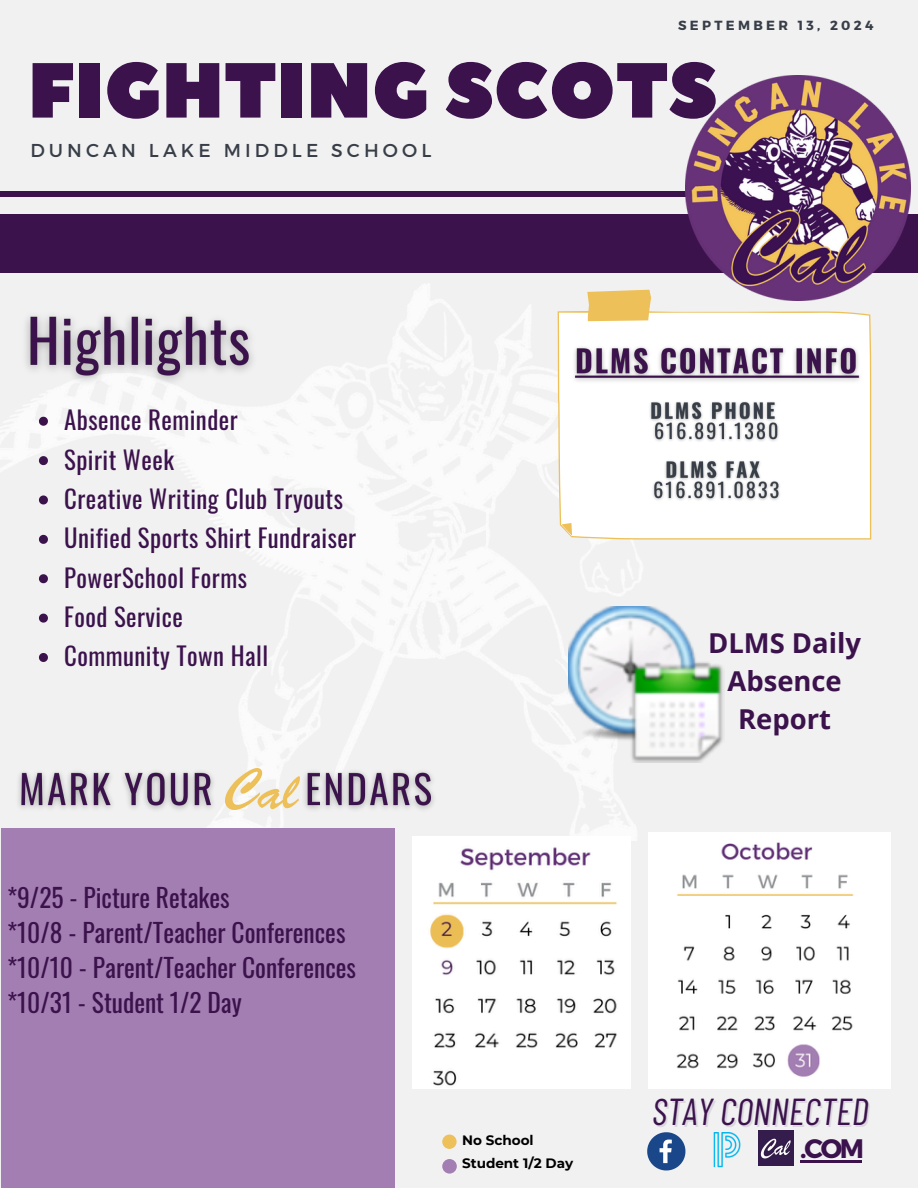
<style>
.page{position:relative;width:918px;height:1188px;background:#f1f1f1}
.page>*{position:absolute;margin:0;border:0;box-sizing:border-box;transform-origin:0 0}
.t1{font:77.85px "Peace Sans";color:#3b124c}
.t2{font:italic 37.5px "Barlow Condensed";color:#3b124c}
.t3{font:700 27.45px/38.2px "Open Sans";color:#3b124c;text-align:center}
.t4{font:700 26.7px "Montserrat";color:#3b124c}
.t5{font:25.5px "Oswald";color:#3b124c}
.t6{font:24.75px "Oswald";letter-spacing:.02em;color:#3b124c}
.t7{font:18.6px "Montserrat";letter-spacing:.22em;color:#383e48}
.t8{font:700 13.65px "Montserrat";color:#000}
.t9{font:700 13.5px "Montserrat";color:#000}
.t10{font:700 13.2px "Montserrat";letter-spacing:.25em;color:#383e48}
</style>
<div class="page">
<svg style="left:647px;top:1132px;width:38px;height:38px"></svg>
<img style="left:713px;top:1132px;width:28px;height:36px">
<img style="left:759px;top:1131px;width:35px;height:34px">
<hr style="left:800px;top:1161px;width:62px;height:2px;background:#3b124c">
<div style="left:558px;top:311px;width:313px;height:229px;background:#fff"></div>
<svg style="left:587px;top:290px;width:64px;height:31px;background:#edc363"></svg>
<div style="left:0;top:191px;width:752px;height:6px;background:#3b124c"></div>
<div style="left:0;top:214px;width:918px;height:59px;background:#3b124c"></div>
<img style="left:569px;top:606px;width:154px;height:157px">
<img style="left:685px;top:75px;width:225px;height:225px">
<svg style="left:39px;top:417px;width:9px;height:9px"></svg>
<svg style="left:39px;top:456px;width:9px;height:9px"></svg>
<svg style="left:39px;top:495px;width:9px;height:9px"></svg>
<svg style="left:39px;top:535px;width:9px;height:9px"></svg>
<svg style="left:39px;top:574px;width:9px;height:9px"></svg>
<svg style="left:39px;top:614px;width:9px;height:9px"></svg>
<svg style="left:39px;top:653px;width:9px;height:9px"></svg>
<img style="left:18px;top:768px;width:416px;height:42px">
<div style="left:442px;top:1135px;width:15px;height:14px;background:#edc059;border-radius:50%"></div>
<img style="left:412px;top:836px;width:219px;height:252px">
<div style="left:1px;top:828px;width:394px;height:360px;background:#a37eb2"></div>
<img style="left:225px;top:769px;width:75px;height:40px">
<div style="left:442px;top:1159px;width:15px;height:15px;background:#a37eb2;border-radius:50%"></div>
<img style="left:648px;top:833px;width:242px;height:255px">
<img style="left:645px;top:396px;width:140px;height:110px">
<img style="left:567px;top:338px;width:298px;height:49px">
<img style="left:26px;top:316px;width:227px;height:66px">
<h3 class="t10" style="left:678px;top:17px;width:197px">SEPTEMBER 13, 2024</h3>
<p class="t1" style="left:28px;top:39px;width:691px">FIGHTING SCOTS</p>
<p class="t7" style="left:30px;top:139px;width:402px">DUNCAN LAKE MIDDLE SCHOOL</p>
<p class="t6" style="left:64px;top:401px;width:175px">Absence Reminder</p>
<p class="t6" style="left:64px;top:440px;width:111px">Spirit Week</p>
<p class="t6" style="left:64px;top:479px;width:280px">Creative Writing Club Tryouts</p>
<p class="t6" style="left:64px;top:519px;width:294px">Unified Sports Shirt Fundraiser</p>
<p class="t6" style="left:64px;top:558px;width:184px">PowerSchool Forms</p>
<p class="t6" style="left:64px;top:598px;width:120px">Food Service</p>
<p class="t6" style="left:64px;top:637px;width:205px">Community Town Hall</p>
<h5 class="t5" style="left:7px;top:878px;width:224px">*9/25 - Picture Retakes</h5>
<p class="t5" style="left:7px;top:913px;width:340px">*10/8 - Parent/Teacher Conferences</p>
<p class="t5" style="left:7px;top:948px;width:351px">*10/10 - Parent/Teacher Conferences</p>
<p class="t5" style="left:7px;top:982px;width:236px">*10/31 - Student 1/2 Day</p>
<p class="t3" style="left:708px;top:623px;width:154px">DLMS Daily<br>Absence<br>Report</p>
<p class="t8" style="left:462px;top:1131px;width:73px">No School</p>
<p class="t9" style="left:462px;top:1155px;width:113px">Student 1/2 Day</p>
<p class="t2" style="left:652px;top:1087px;width:218px">STAY CONNECTED</p>
<p class="t4" style="left:800px;top:1131px;width:65px">.COM</p>
</div>
